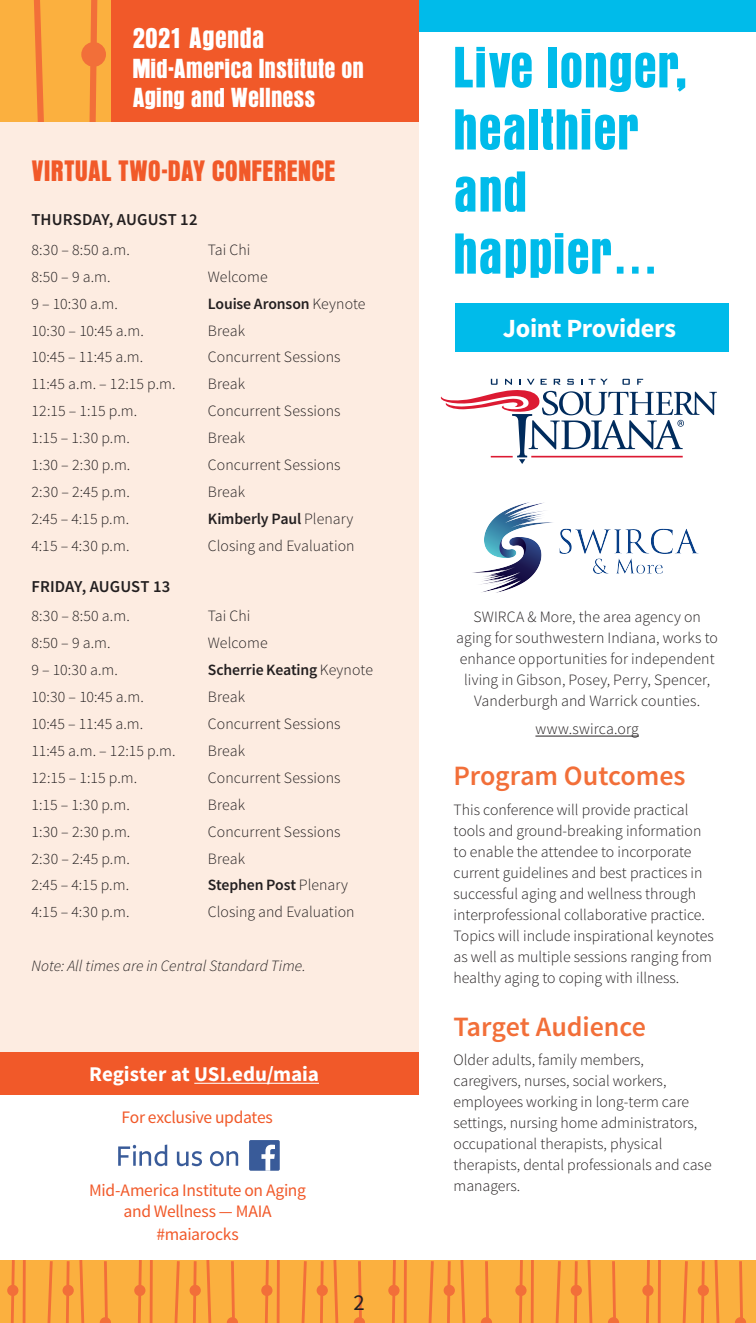
<style>
.page{position:relative;width:756px;height:1323px;background:#fff}
.page>*{position:absolute;margin:0;border:0;box-sizing:border-box;transform-origin:0 0}
.t1{font:51.8px/62.1px "Cg Aura";color:#00bbea}
.t2{font:600 28px "Source Sans Pro";letter-spacing:-.005em;color:#f26f39}
.t3{font:26.25px "Cg Aura";color:#f15929}
.t4{font:700 26.25px "Source Sans Pro";letter-spacing:-.015em;color:#fff}
.t5{font:26.25px "Cg Aura";color:#fff}
.t6{font:24.5px/29.4px "Cg Aura";letter-spacing:-.015em;color:#fff}
.t7{font:22.75px "Source Sans Pro";color:#231f20}
.t8{font:700 21px "Source Sans Pro";letter-spacing:-.005em;color:#fff}
.t9{font:17.5px/21px "Source Sans Pro";letter-spacing:-.02em;color:#f15929;text-align:center}
.t10{font:600 16.62px "Source Sans Pro";letter-spacing:.005em;color:#231f20}
.t11{font:300 15.75px/21px "Source Sans Pro";color:#231f20}
.t12{font:600 15.75px "Source Sans Pro";letter-spacing:-.01em;color:#231f20}
.t13{font:italic 300 15.75px "Source Sans Pro";color:#231f20}
.s1{font-weight:300}
</style>
<div class="page">
<div style="left:0;top:1260px;width:756px;height:63px;background:#fbb03f"></div>
<svg style="left:7px;top:1260px;width:104px;height:63px"></svg>
<svg style="left:134px;top:1260px;width:104px;height:63px"></svg>
<svg style="left:261px;top:1260px;width:104px;height:63px"></svg>
<svg style="left:388px;top:1260px;width:104px;height:63px"></svg>
<svg style="left:515px;top:1260px;width:104px;height:63px"></svg>
<svg style="left:642px;top:1260px;width:104px;height:63px"></svg>
<div style="left:0;top:0;width:756px;height:32px;background:#00bbea"></div>
<div style="left:0;top:85px;width:418px;height:1010px;background:#fdece1"></div>
<div style="left:0;top:0;width:418px;height:121px;background:#f15929"></div>
<div style="left:0;top:1053px;width:418px;height:42px;background:#f15929"></div>
<hr style="left:194px;top:1083px;width:125px;height:1px;background:#fff">
<hr style="left:535px;top:736px;width:104px;height:1px;background:#231f20">
<div style="left:455px;top:303px;width:274px;height:48px;background:#00bbea"></div>
<div style="left:249px;top:1140px;width:31px;height:31px;background:#395b99;border-radius:2px"></div>
<svg style="left:118px;top:1145px;width:49px;height:21px"></svg>
<svg style="left:177px;top:1151px;width:25px;height:15px"></svg>
<svg style="left:210px;top:1151px;width:28px;height:15px"></svg>
<svg style="left:261px;top:1145px;width:14px;height:26px"></svg>
<svg style="left:440px;top:379px;width:277px;height:85px"></svg>
<div style="left:0;top:0;width:111px;height:121px;background:#fbb03f"></div>
<svg style="left:81px;top:0;width:25px;height:121px"></svg>
<svg style="left:34px;top:0;width:10px;height:121px"></svg>
<img style="left:472px;top:502px;width:227px;height:91px">
<h3 class="t5" style="left:133px;top:24px;width:133px">2021 Agenda</h3>
<h3 class="t6" style="left:133px;top:54px;width:233px">Mid-America Institute on<br>Aging and Wellness</h3>
<h3 class="t3" style="left:32px;top:156px;width:306px">VIRTUAL TWO-DAY CONFERENCE</h3>
<p class="t10" style="left:32px;top:209px;width:168px">THURSDAY, AUGUST 12</p>
<p class="t11" style="left:32px;top:239px;width:100px">8:30 – 8:50 a.m.</p>
<p class="t11" style="left:208px;top:239px;width:44px">Tai Chi</p>
<p class="t11" style="left:32px;top:266px;width:81px">8:50 – 9 a.m.</p>
<p class="t11" style="left:208px;top:266px;width:61px">Welcome</p>
<p class="t11" style="left:32px;top:293px;width:88px">9 – 10:30 a.m.</p>
<p class="t12" style="left:208px;top:293px;width:159px">Louise Aronson <span class="s1">Keynote</span></p>
<p class="t11" style="left:32px;top:320px;width:114px">10:30 – 10:45 a.m.</p>
<p class="t11" style="left:208px;top:320px;width:39px">Break</p>
<p class="t11" style="left:32px;top:347px;width:113px">10:45 – 11:45 a.m.</p>
<p class="t11" style="left:208px;top:347px;width:134px">Concurrent Sessions</p>
<p class="t11" style="left:32px;top:374px;width:146px">11:45 a.m. – 12:15 p.m.</p>
<p class="t11" style="left:208px;top:374px;width:39px">Break</p>
<p class="t11" style="left:32px;top:401px;width:107px">12:15 – 1:15 p.m.</p>
<p class="t11" style="left:208px;top:401px;width:134px">Concurrent Sessions</p>
<p class="t11" style="left:32px;top:428px;width:100px">1:15 – 1:30 p.m.</p>
<p class="t11" style="left:208px;top:428px;width:39px">Break</p>
<p class="t11" style="left:32px;top:454px;width:100px">1:30 – 2:30 p.m.</p>
<p class="t11" style="left:208px;top:454px;width:134px">Concurrent Sessions</p>
<p class="t11" style="left:32px;top:481px;width:100px">2:30 – 2:45 p.m.</p>
<p class="t11" style="left:208px;top:481px;width:39px">Break</p>
<p class="t11" style="left:32px;top:508px;width:99px">2:45 – 4:15 p.m.</p>
<p class="t12" style="left:208px;top:509px;width:147px">Kimberly Paul <span class="s1">Plenary</span></p>
<p class="t11" style="left:32px;top:535px;width:100px">4:15 – 4:30 p.m.</p>
<p class="t11" style="left:208px;top:535px;width:148px">Closing and Evaluation</p>
<p class="t10" style="left:32px;top:576px;width:140px">FRIDAY, AUGUST 13</p>
<p class="t11" style="left:32px;top:606px;width:100px">8:30 – 8:50 a.m.</p>
<p class="t11" style="left:208px;top:606px;width:44px">Tai Chi</p>
<p class="t11" style="left:32px;top:633px;width:81px">8:50 – 9 a.m.</p>
<p class="t11" style="left:208px;top:633px;width:61px">Welcome</p>
<p class="t11" style="left:32px;top:660px;width:88px">9 – 10:30 a.m.</p>
<p class="t12" style="left:208px;top:660px;width:167px">Scherrie Keating <span class="s1">Keynote</span></p>
<p class="t11" style="left:32px;top:686px;width:114px">10:30 – 10:45 a.m.</p>
<p class="t11" style="left:208px;top:686px;width:39px">Break</p>
<p class="t11" style="left:32px;top:713px;width:113px">10:45 – 11:45 a.m.</p>
<p class="t11" style="left:208px;top:713px;width:134px">Concurrent Sessions</p>
<p class="t11" style="left:32px;top:740px;width:146px">11:45 a.m. – 12:15 p.m.</p>
<p class="t11" style="left:208px;top:740px;width:39px">Break</p>
<p class="t11" style="left:32px;top:767px;width:107px">12:15 – 1:15 p.m.</p>
<p class="t11" style="left:208px;top:767px;width:134px">Concurrent Sessions</p>
<p class="t11" style="left:32px;top:794px;width:100px">1:15 – 1:30 p.m.</p>
<p class="t11" style="left:208px;top:794px;width:39px">Break</p>
<p class="t11" style="left:32px;top:821px;width:100px">1:30 – 2:30 p.m.</p>
<p class="t11" style="left:208px;top:821px;width:134px">Concurrent Sessions</p>
<p class="t11" style="left:32px;top:848px;width:100px">2:30 – 2:45 p.m.</p>
<p class="t11" style="left:208px;top:848px;width:39px">Break</p>
<p class="t11" style="left:32px;top:875px;width:99px">2:45 – 4:15 p.m.</p>
<p class="t12" style="left:208px;top:875px;width:142px">Stephen Post <span class="s1">Plenary</span></p>
<p class="t11" style="left:32px;top:902px;width:100px">4:15 – 4:30 p.m.</p>
<p class="t11" style="left:208px;top:902px;width:148px">Closing and Evaluation</p>
<p class="t13" style="left:31px;top:956px;width:276px">Note: All times are in Central Standard Time.</p>
<h3 class="t8" style="left:89px;top:1061px;width:231px">Register at USI.edu/maia</h3>
<p class="t9" style="left:122px;top:1107px;width:153px">For exclusive updates</p>
<p class="t9" style="left:89px;top:1180px;width:218px">Mid-America Institute on Aging and Wellness — MAIA</p>
<p class="t9" style="left:156px;top:1224px;width:84px">#maiarocks</p>
<h3 class="t7" style="left:354px;top:1288px;width:13px">2</h3>
<h1 class="t1" style="left:454px;top:37px;width:236px">Live longer, healthier and happier…</h1>
<h3 class="t4" style="left:503px;top:311px;width:175px">Joint Providers</h3>
<p class="t11" style="left:456px;top:606px;width:263px;text-align:center">SWIRCA &amp; More, the area agency on aging for southwestern Indiana, works to enhance opportunities for independent living in Gibson, Posey, Perry, Spencer, Vanderburgh and Warrick counties.</p>
<p class="t11" style="left:535px;top:719px;width:105px">www.swirca.org</p>
<h2 class="t2" style="left:454px;top:758px;width:234px">Program Outcomes</h2>
<p class="t11" style="left:454px;top:799px;width:262px">This conference will provide practical tools and ground-breaking information to enable the attendee to incorporate current guidelines and best practices in successful aging and wellness through interprofessional collaborative practice.<br>Topics will include inspirational keynotes as well as multiple sessions ranging from healthy aging to coping with illness.</p>
<h2 class="t2" style="left:454px;top:1009px;width:194px">Target Audience</h2>
<p class="t11" style="left:454px;top:1050px;width:260px">Older adults, family members, caregivers, nurses, social workers, employees working in long-term care settings, nursing home administrators, occupational therapists, physical therapists, dental professionals and case managers.</p>
</div>
